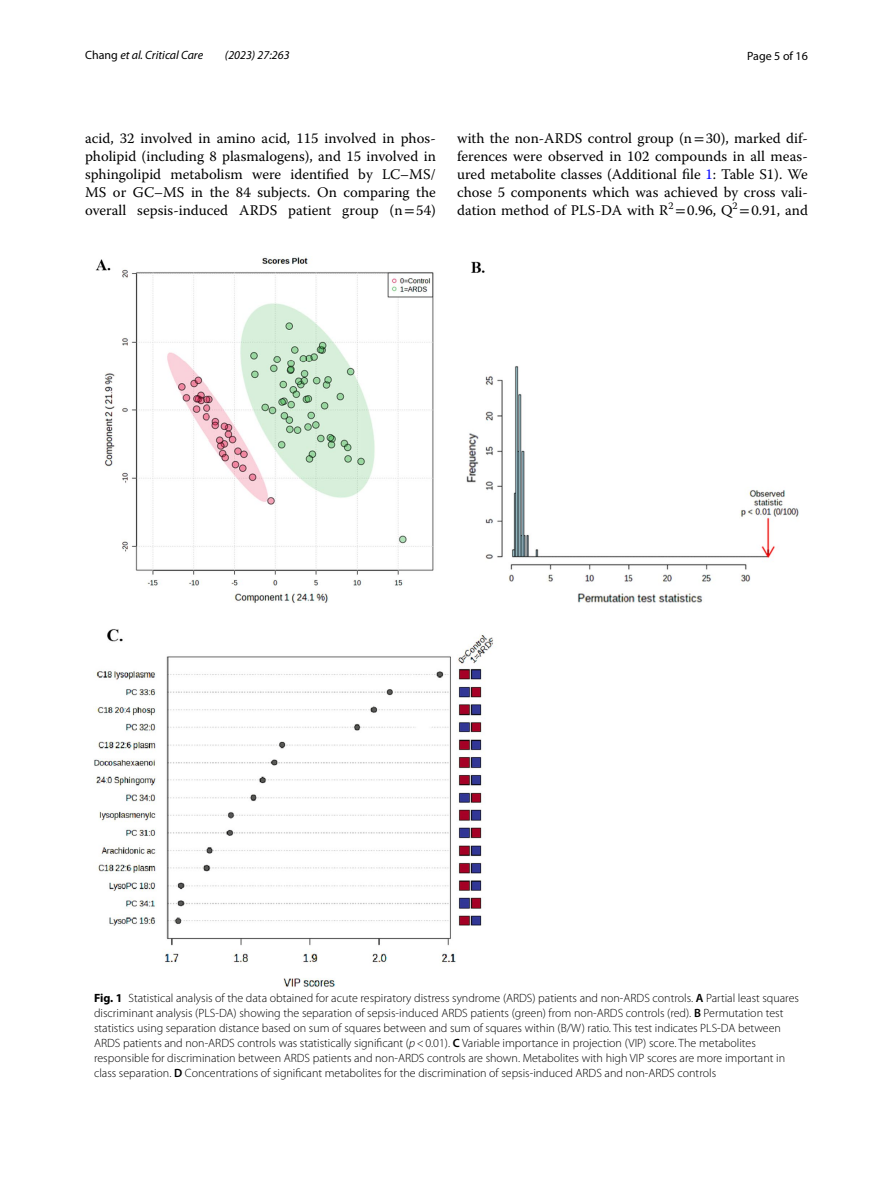
<style>
.page{position:relative;width:893px;height:1187px;background:#fff}
.page>*{position:absolute;margin:0;border:0;box-sizing:border-box;transform-origin:0 0}
.t1{font:14.7px/18px "Warnock Pro";color:#000;text-align:justify}
.t2{font:300 12px/15px "Myriad Pro";color:#000}
.t3{font:italic 12px "Myriad Pro";color:#000}
.t4{font:12px "Myriad Pro";color:#000}
.s1{font-style:normal}
.s2{font-family:"STIX"}
.s3{color:#00f}
.s4{font-weight:700}
.s5{font-weight:600}
.s6{font-style:italic}
</style>
<div class="page">
<img style="left:94px;top:257px;width:705px;height:730px">
<p class="t3" style="left:85px;top:48px;width:120px"><span class="s1">Chang</span> et al. Critical Care</p>
<p class="t3" style="left:225px;top:48px;width:66px">(2023) 27:263</p>
<p class="t4" style="left:747px;top:48px;width:62px">Page 5 of 16</p>
<p class="t1" style="left:85px;top:128px;width:352px">acid, 32 involved in amino acid, 115 involved in phos&shy;pholipid (including 8 plasmalogens), and 15 involved in sphingolipid metabolism were identified by LC–MS/ MS or GC–MS in the 84 subjects. On comparing the overall sepsis-induced ARDS patient group (n<span class="s2">=</span>54)</p>
<p class="t1" style="left:457px;top:129px;width:352px">with the non-ARDS control group (n<span class="s2">=</span>30), marked dif&shy;ferences were observed in 102 compounds in all meas&shy;ured metabolite classes (Additional file <span class="s3">1</span>: Table S1). We chose 5 components which was achieved by cross vali&shy;dation method of PLS-DA with R<sup>2</sup> <span class="s2">=</span>0.96, Q<sup>2</sup> <span class="s2">=</span>0.91, and</p>
<p class="t2" style="left:94px;top:990px;width:706px"><span class="s4">Fig. 1</span> Statistical analysis of the data obtained for acute respiratory distress syndrome (ARDS) patients and non-ARDS controls. <span class="s5">A</span> Partial least squares discriminant analysis (PLS-DA) showing the separation of sepsis-induced ARDS patients (green) from non-ARDS controls (red). <span class="s5">B</span> Permutation test statistics using separation distance based on sum of squares between and sum of squares within (B/W) ratio. This test indicates PLS-DA between ARDS patients and non-ARDS controls was statistically significant (<span class="s6">p</span>&lt;0.01). <span class="s5">C</span> Variable importance in projection (VIP) score. The metabolites responsible for discrimination between ARDS patients and non-ARDS controls are shown. Metabolites with high VIP scores are more important in class separation. <span class="s5">D</span> Concentrations of significant metabolites for the discrimination of sepsis-induced ARDS and non-ARDS controls</p>
</div>
